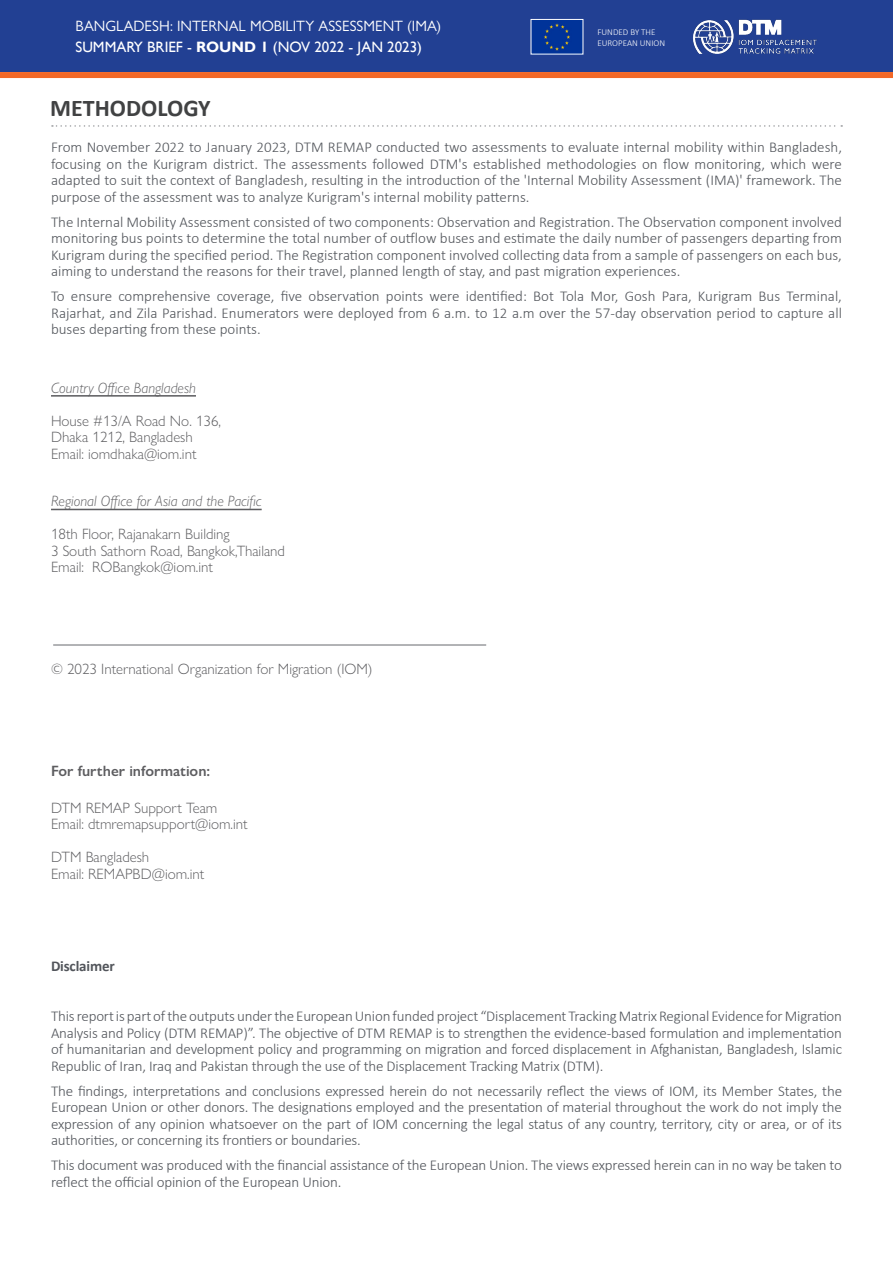
<style>
.page{position:relative;width:893px;height:1263px;background:#fff}
.page>*{position:absolute;margin:0;border:0;box-sizing:border-box;transform-origin:0 0}
.t1{font:700 24px "Calibri";color:#414243}
.Heading_Article_L1-copy{font:300 15px/16.5px "Calibri";letter-spacing:-.01em;color:#52555b;text-align:justify}
.main_text{font:300 15px "Gill Sans Nova";color:#5d5d60}
.main_text-2{font:italic 300 15px "Gill Sans Nova";color:#5d5d60}
.t2{font:15px "Gill Sans Nova";color:#fff}
.t3{font:15px "Gill Sans";color:#fff}
.main_text-3{font:600 15px "Gill Sans Nova";color:#5d5d60}
.Heading_Article_L1-copy-2{font:700 15px "Calibri";letter-spacing:-.01em;color:#52555b}
.t4{font:300 9px/10.8px "Calibri";color:#fff}
.s1{font-weight:700}
</style>
<div class="page">
<div style="left:0;top:0;width:893px;height:72px;background:#224093"></div>
<div style="left:0;top:72px;width:893px;height:6px;background:#f26827"></div>
<img style="left:693px;top:20px;width:124px;height:34px">
<img style="left:533px;top:21px;width:48px;height:31px">
<div style="left:531px;top:19px;width:52px;height:35px;border:1px solid #fff"></div>
<svg style="left:52px;top:125px;width:790px;height:2px"></svg>
<hr style="left:51px;top:509px;width:211px;height:1px;background:#5d5d60">
<hr style="left:51px;top:395px;width:145px;height:2px;background:#5d5d60">
<hr style="left:53px;top:644px;width:433px;height:2px;background:#999b9e">
<p class="t2" style="left:75px;top:16px;width:367px">BANGLADESH: INTERNAL MOBILITY ASSESSMENT (IMA)</p>
<p class="t3" style="left:75px;top:38px;width:348px">SUMMARY BRIEF - <span class="s1">ROUND 1</span> (NOV 2022 - JAN 2023)</p>
<p class="t4" style="left:597px;top:26px;width:69px">FUNDED BY THE<br>EUROPEAN UNION</p>
<p class="t1" style="left:50px;top:91px;width:162px">METHODOLOGY</p>
<p class="Heading_Article_L1-copy" style="left:51px;top:139px;width:792px">From November 2022 to January 2023, DTM REMAP conducted two assessments to evaluate internal mobility within Bangladesh, focusing on the Kurigram district. The assessments followed DTM's established methodologies on flow monitoring, which were adapted to suit the context of Bangladesh, resulting in the introduction of the 'Internal Mobility Assessment (IMA)' framework. The purpose of the assessment was to analyze Kurigram's internal mobility patterns.</p>
<p class="Heading_Article_L1-copy" style="left:51px;top:213px;width:792px">The Internal Mobility Assessment consisted of two components: Observation and Registration. The Observation component involved monitoring bus points to determine the total number of outflow buses and estimate the daily number of passengers departing from Kurigram during the specified period. The Registration component involved collecting data from a sample of passengers on each bus, aiming to understand the reasons for their travel, planned length of stay, and past migration experiences.</p>
<p class="Heading_Article_L1-copy" style="left:51px;top:288px;width:792px">To ensure comprehensive coverage, five observation points were identified: Bot Tola Mor, Gosh Para, Kurigram Bus Terminal, Rajarhat, and Zila Parishad. Enumerators were deployed from 6 a.m. to 12 a.m over the 57-day observation period to capture all buses departing from these points.</p>
<p class="main_text-2" style="left:51px;top:378px;width:146px">Country Office Bangladesh</p>
<p class="main_text" style="left:51px;top:411px;width:171px">House #13/A Road No. 136,</p>
<p class="main_text" style="left:51px;top:428px;width:143px">Dhaka 1212, Bangladesh</p>
<p class="main_text" style="left:51px;top:444px;width:147px">Email: iomdhaka@iom.int</p>
<p class="main_text-2" style="left:51px;top:492px;width:212px">Regional Office for Asia and the Pacific</p>
<p class="main_text" style="left:51px;top:525px;width:180px">18th Floor, Rajanakarn Building</p>
<p class="main_text" style="left:51px;top:542px;width:236px">3 South Sathorn Road, Bangkok,Thailand</p>
<p class="main_text" style="left:51px;top:558px;width:163px">Email: ROBangkok@iom.int</p>
<p class="main_text" style="left:51px;top:660px;width:323px">© 2023 International Organization for Migration (IOM)</p>
<p class="main_text-3" style="left:51px;top:762px;width:161px">For further information:</p>
<p class="main_text" style="left:51px;top:799px;width:168px">DTM REMAP Support Team</p>
<p class="main_text" style="left:51px;top:815px;width:198px">Email: dtmremapsupport@iom.int</p>
<p class="main_text" style="left:51px;top:848px;width:100px">DTM Bangladesh</p>
<p class="main_text" style="left:51px;top:865px;width:155px">Email: REMAPBD@iom.int</p>
<p class="Heading_Article_L1-copy-2" style="left:51px;top:956px;width:65px">Disclaimer</p>
<p class="Heading_Article_L1-copy" style="left:51px;top:1008px;width:793px">This report is part of the outputs under the European Union funded project “Displacement Tracking Matrix Regional Evidence for Migration Analysis and Policy (DTM REMAP)”. The objective of DTM REMAP is to strengthen the evidence-based formulation and implementation of humanitarian and development policy and programming on migration and forced displacement in Afghanistan, Bangladesh, Islamic Republic of Iran, Iraq and Pakistan through the use of the Displacement Tracking Matrix (DTM).</p>
<p class="Heading_Article_L1-copy" style="left:51px;top:1082px;width:792px">The findings, interpretations and conclusions expressed herein do not necessarily reflect the views of IOM, its Member States, the European Union or other donors. The designations employed and the presentation of material throughout the work do not imply the expression of any opinion whatsoever on the part of IOM concerning the legal status of any country, territory, city or area, or of its authorities, or concerning its frontiers or boundaries.</p>
<p class="Heading_Article_L1-copy" style="left:51px;top:1157px;width:792px">This document was produced with the financial assistance of the European Union. The views expressed herein can in no way be taken to reflect the official opinion of the European Union.</p>
</div>
